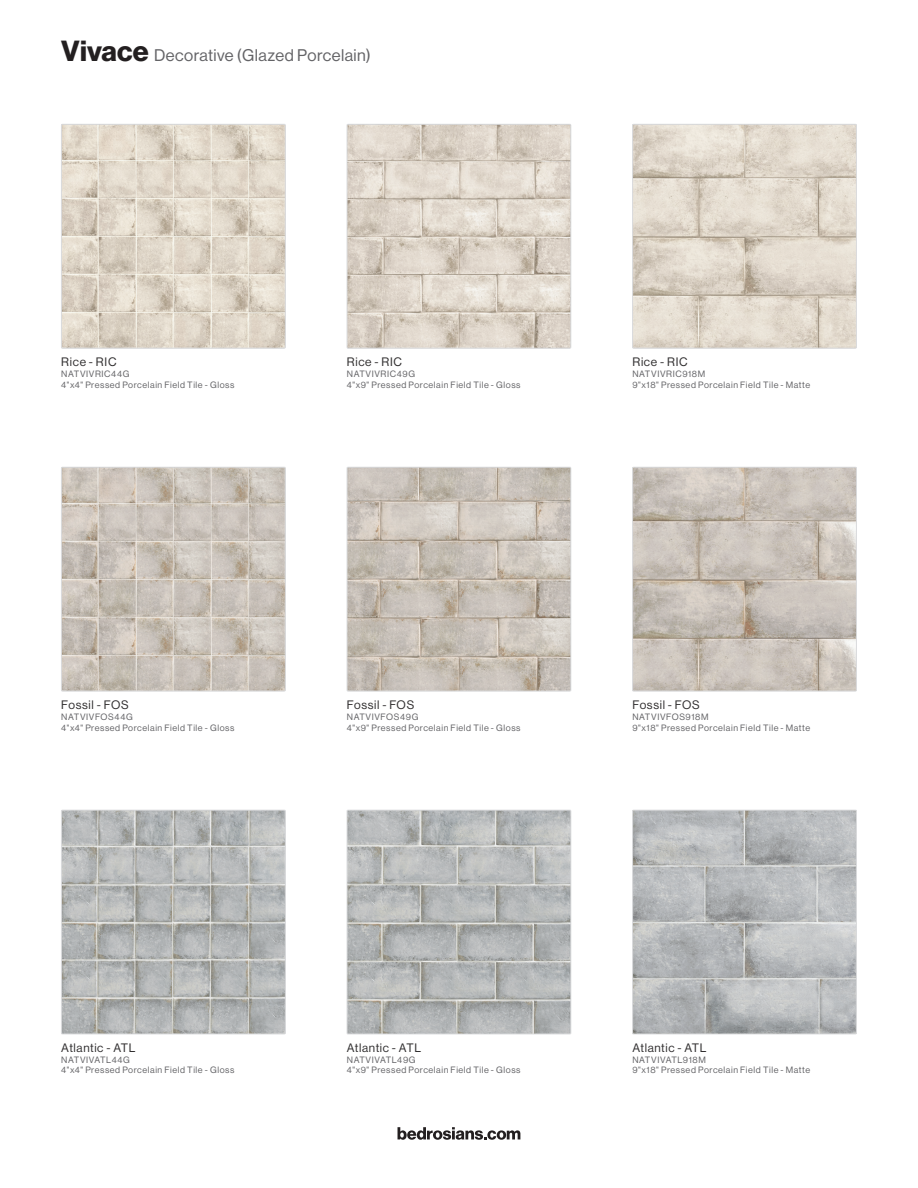
<style>
.page{position:relative;width:918px;height:1188px;background:#fff}
.page>*{position:absolute;margin:0;border:0;box-sizing:border-box;transform-origin:0 0}
.t1{font:16.5px "N Haas Grotesk DS Std 55 Rg";letter-spacing:.025em;color:#636366}
.J-Item_Codes{font:12px "N Haas Grotesk DS Std 55 Rg";letter-spacing:.055em;color:#312f30}
.J-Item_Codes-2{font:9px "N Haas Grotesk DS Std 55 Rg";letter-spacing:.06em;color:#636366}
.s1{font-family:"N Haas Grotesk DS Std 75 Bd";font-size:28.5px;color:#231f20}
</style>
<div class="page">
<img style="left:63px;top:126px;width:220px;height:220px">
<div style="left:61px;top:124px;width:224px;height:224px;border:1px solid #dcdddf"></div>
<img style="left:634px;top:126px;width:221px;height:220px">
<div style="left:632px;top:124px;width:225px;height:224px;border:1px solid #dcdddf"></div>
<img style="left:349px;top:126px;width:220px;height:220px">
<div style="left:347px;top:124px;width:224px;height:224px;border:1px solid #dcdddf"></div>
<img style="left:63px;top:812px;width:220px;height:220px">
<div style="left:61px;top:810px;width:224px;height:224px;border:1px solid #dcdddf"></div>
<img style="left:634px;top:812px;width:221px;height:220px">
<div style="left:632px;top:810px;width:225px;height:224px;border:1px solid #dcdddf"></div>
<img style="left:349px;top:812px;width:220px;height:220px">
<div style="left:347px;top:810px;width:224px;height:224px;border:1px solid #dcdddf"></div>
<img style="left:63px;top:469px;width:220px;height:220px">
<div style="left:61px;top:467px;width:224px;height:224px;border:1px solid #dcdddf"></div>
<img style="left:634px;top:469px;width:221px;height:220px">
<div style="left:632px;top:467px;width:225px;height:224px;border:1px solid #dcdddf"></div>
<img style="left:349px;top:469px;width:220px;height:220px">
<div style="left:347px;top:467px;width:224px;height:224px;border:1px solid #dcdddf"></div>
<svg style="left:398px;top:1127px;width:122px;height:13px"></svg>
<p class="t1" style="left:61px;top:46px;width:311px"><span class="s1">Vivace</span> Decorative (Glazed Porcelain)</p>
<p class="J-Item_Codes" style="left:61px;top:355px;width:57px">Rice - RIC</p>
<p class="J-Item_Codes-2" style="left:61px;top:369px;width:70px">NATVIVRIC44G</p>
<p class="J-Item_Codes-2" style="left:61px;top:379px;width:175px">4"x4" Pressed Porcelain Field Tile - Gloss</p>
<p class="J-Item_Codes" style="left:347px;top:355px;width:57px">Rice - RIC</p>
<p class="J-Item_Codes-2" style="left:347px;top:369px;width:70px">NATVIVRIC49G</p>
<p class="J-Item_Codes-2" style="left:347px;top:379px;width:175px">4"x9" Pressed Porcelain Field Tile - Gloss</p>
<p class="J-Item_Codes" style="left:632px;top:355px;width:57px">Rice - RIC</p>
<p class="J-Item_Codes-2" style="left:632px;top:369px;width:74px">NATVIVRIC918M</p>
<p class="J-Item_Codes-2" style="left:632px;top:379px;width:179px">9"x18" Pressed Porcelain Field Tile - Matte</p>
<p class="J-Item_Codes" style="left:61px;top:698px;width:69px">Fossil - FOS</p>
<p class="J-Item_Codes-2" style="left:61px;top:712px;width:73px">NATVIVFOS44G</p>
<p class="J-Item_Codes-2" style="left:61px;top:722px;width:175px">4"x4" Pressed Porcelain Field Tile - Gloss</p>
<p class="J-Item_Codes" style="left:347px;top:698px;width:69px">Fossil - FOS</p>
<p class="J-Item_Codes-2" style="left:347px;top:712px;width:73px">NATVIVFOS49G</p>
<p class="J-Item_Codes-2" style="left:347px;top:722px;width:175px">4"x9" Pressed Porcelain Field Tile - Gloss</p>
<p class="J-Item_Codes" style="left:632px;top:698px;width:69px">Fossil - FOS</p>
<p class="J-Item_Codes-2" style="left:632px;top:712px;width:78px">NATVIVFOS918M</p>
<p class="J-Item_Codes-2" style="left:632px;top:722px;width:179px">9"x18" Pressed Porcelain Field Tile - Matte</p>
<p class="J-Item_Codes" style="left:61px;top:1041px;width:76px">Atlantic - ATL</p>
<p class="J-Item_Codes-2" style="left:61px;top:1054px;width:70px">NATVIVATL44G</p>
<p class="J-Item_Codes-2" style="left:61px;top:1065px;width:175px">4"x4" Pressed Porcelain Field Tile - Gloss</p>
<p class="J-Item_Codes" style="left:347px;top:1041px;width:76px">Atlantic - ATL</p>
<p class="J-Item_Codes-2" style="left:347px;top:1054px;width:70px">NATVIVATL49G</p>
<p class="J-Item_Codes-2" style="left:347px;top:1065px;width:175px">4"x9" Pressed Porcelain Field Tile - Gloss</p>
<p class="J-Item_Codes" style="left:632px;top:1041px;width:76px">Atlantic - ATL</p>
<p class="J-Item_Codes-2" style="left:632px;top:1054px;width:75px">NATVIVATL918M</p>
<p class="J-Item_Codes-2" style="left:632px;top:1065px;width:179px">9"x18" Pressed Porcelain Field Tile - Matte</p>
</div>
